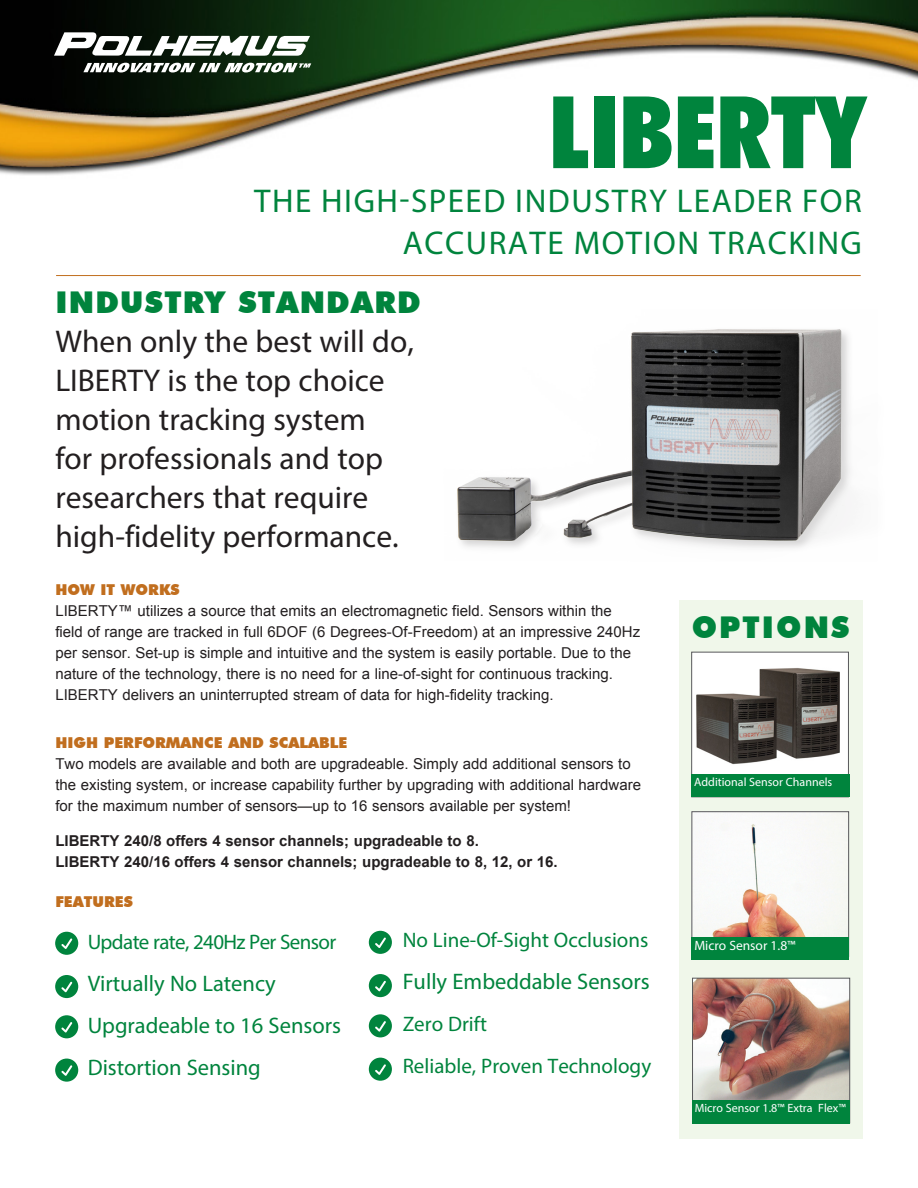
<style>
.page{position:relative;width:918px;height:1188px;background:#fff}
.page>*{position:absolute;margin:0;border:0;box-sizing:border-box;transform-origin:0 0}
.t1{font:900 condensed 100.5px "Futura BT";color:#00843d}
.t2{font:33px/41.7px "Myriad Pro";letter-spacing:.045em;color:#00843d;text-align:right}
.t3{font:31.5px/39px "Myriad Pro";color:#231f20}
.t4{font:900 30px "Futura BT";letter-spacing:.04em;color:#00843d}
.t5{font:900 30px "Futura BT";letter-spacing:.07em;color:#00843d}
.t6{font:22.5px/42px "Myriad Pro";color:#00843d}
.t7{font:21px "Myriad Pro";color:#00843d}
.t8{font:21px "Myriad Pro";letter-spacing:-.03em;color:#00843d}
.t9{font:15px/21px "Arial";color:#231f20}
.t10{font:700 15px/21px "Arial";color:#231f20}
.t11{font:900 15px "Futura BT";color:#c16e1e}
.t12{font:13.5px "Myriad Pro";color:#fff}
.t13{font:12px "Myriad Pro";color:#fff}
.s1{font-family:"Futura BT";font-weight:900;color:#c16e1e}
</style>
<div class="page">
<div style="left:679px;top:600px;width:183px;height:538px;background:#f0f7ea"></div>
<div style="left:692px;top:652px;width:156px;height:145px;background:#fff"></div>
<img style="left:696px;top:668px;width:144px;height:97px">
<div style="left:691px;top:652px;width:158px;height:145px;border:1px solid #57585a"></div>
<div style="left:691px;top:774px;width:159px;height:23px;background:#00843d"></div>
<img style="left:0;top:0;width:918px;height:175px">
<svg style="left:54px;top:32px;width:256px;height:24px"></svg>
<svg style="left:83px;top:63px;width:228px;height:10px"></svg>
<svg style="left:55px;top:932px;width:23px;height:23px"></svg>
<img style="left:457px;top:329px;width:393px;height:219px">
<svg style="left:55px;top:975px;width:23px;height:23px"></svg>
<svg style="left:55px;top:1015px;width:23px;height:23px"></svg>
<svg style="left:55px;top:1059px;width:23px;height:23px"></svg>
<svg style="left:369px;top:931px;width:23px;height:23px"></svg>
<svg style="left:369px;top:974px;width:23px;height:23px"></svg>
<svg style="left:369px;top:1014px;width:23px;height:23px"></svg>
<svg style="left:369px;top:1058px;width:23px;height:23px"></svg>
<img style="left:694px;top:814px;width:153px;height:123px">
<div style="left:692px;top:812px;width:157px;height:145px;border:1px solid #57585a"></div>
<img style="left:694px;top:980px;width:154px;height:120px">
<div style="left:692px;top:978px;width:158px;height:145px;border:1px solid #57585a"></div>
<div style="left:692px;top:937px;width:157px;height:22px;background:#00843d"></div>
<div style="left:692px;top:1100px;width:158px;height:23px;background:#00843d"></div>
<hr style="left:56px;top:275px;width:805px;height:1px;background:#c16e1e">
<p class="t1" style="left:549px;top:71px;width:319px">LIBERTY</p>
<p class="t2" style="left:254px;top:180px;width:609px">THE HIGH-SPEED INDUSTRY LEADER FOR<br>ACCURATE MOTION TRACKING</p>
<p class="t4" style="left:55px;top:284px;width:367px">INDUSTRY STANDARD</p>
<p class="t3" style="left:55px;top:322px;width:360px">When only the best will do,<br>LIBERTY is the top choice motion tracking system<br>for professionals and top researchers that require high-fidelity performance.</p>
<p class="t9" style="left:55px;top:580px;width:586px"><span class="s1">HOW IT WORKS<br></span>LIBERTY™ utilizes a source that emits an electromagnetic field. Sensors within the field of range are tracked in full 6DOF (6 Degrees-Of-Freedom) at an impressive 240Hz per sensor. Set-up is simple and intuitive and the system is easily portable. Due to the nature of the technology, there is no need for a line-of-sight for continuous tracking.<br>LIBERTY delivers an uninterrupted stream of data for high-fidelity tracking.</p>
<p class="t9" style="left:55px;top:733px;width:587px"><span class="s1">HIGH PERFORMANCE AND SCALABLE<br></span>Two models are available and both are upgradeable. Simply add additional sensors to the existing system, or increase capability further by upgrading with additional hardware for the maximum number of sensors—up to 16 sensors available per system!</p>
<p class="t10" style="left:55px;top:831px;width:504px">LIBERTY 240/8 offers 4 sensor channels; upgradeable to 8.<br>LIBERTY 240/16 offers 4 sensor channels; upgradeable to 8, 12, or 16.</p>
<p class="t11" style="left:55px;top:893px;width:79px">FEATURES</p>
<p class="t8" style="left:88px;top:929px;width:250px">Update rate, 240Hz Per Sensor</p>
<p class="t6" style="left:88px;top:962px;width:255px">Virtually No Latency<br>Upgradeable to 16 Sensors<br>Distortion Sensing</p>
<p class="t7" style="left:403px;top:927px;width:247px">No Line-Of-Sight Occlusions</p>
<p class="t6" style="left:403px;top:960px;width:248px">Fully Embeddable Sensors</p>
<p class="t7" style="left:403px;top:1011px;width:86px">Zero Drift</p>
<p class="t7" style="left:403px;top:1053px;width:250px">Reliable, Proven Technology</p>
<p class="t5" style="left:692px;top:609px;width:159px">OPTIONS</p>
<p class="t13" style="left:694px;top:774px;width:140px">Additional Sensor Channels</p>
<p class="t12" style="left:694px;top:937px;width:103px">Micro Sensor 1.8™</p>
<p class="t13" style="left:695px;top:1100px;width:153px">Micro Sensor 1.8™ Extra Flex™</p>
</div>
